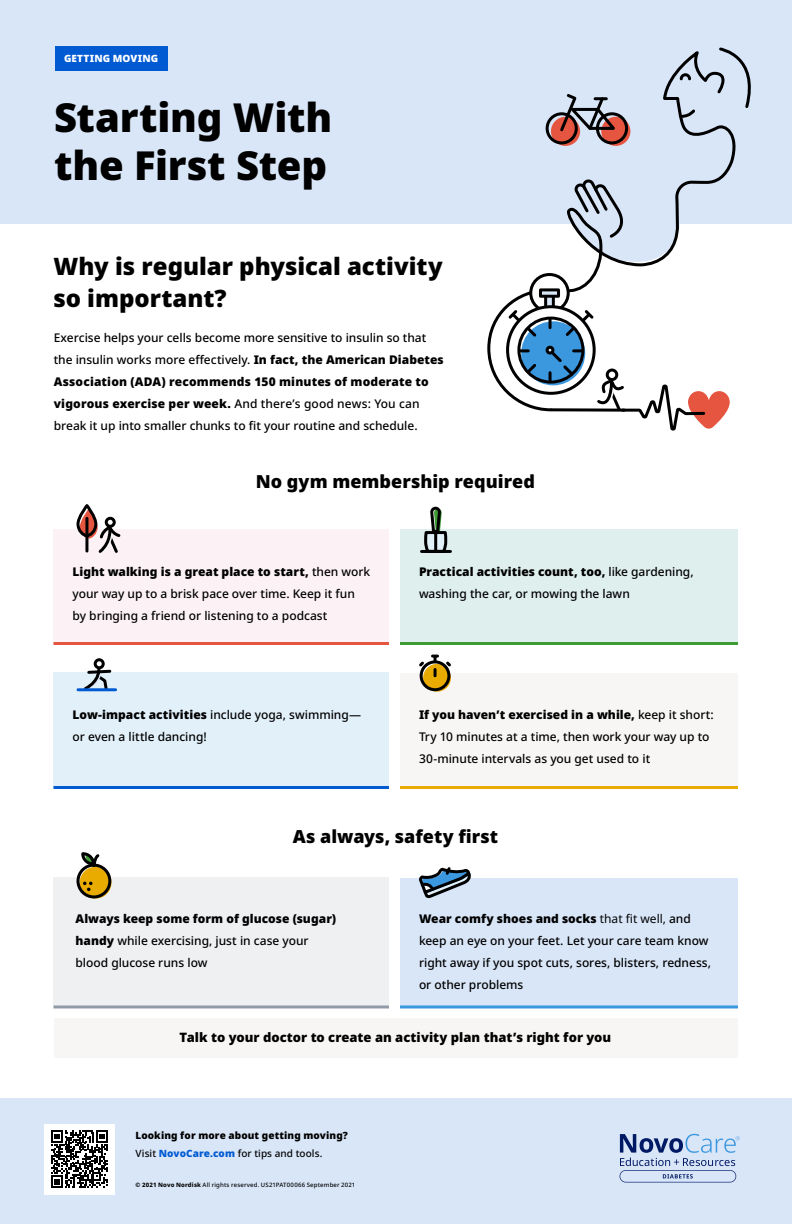
<style>
.page{position:relative;width:792px;height:1224px;background:#fff}
.page>*{position:absolute;margin:0;border:0;box-sizing:border-box;transform-origin:0 0}
.t1{font:900 40px "Apis";letter-spacing:-.005em;color:#000}
.t2{font:900 24px/32px "Apis";color:#000}
.t3{font:900 18px "Apis";color:#000}
.t4{font:900 13px "Apis";color:#000}
.t5{font:500 12px/22px "Apis";letter-spacing:-.005em;color:#000}
.t6{font:900 10px/18px "Apis";letter-spacing:.01em;color:#000}
.t7{font:900 10px "Apis";letter-spacing:.02em;color:#fff}
.t8{font:500 6px "Apis";letter-spacing:.03em;color:#000}
.s1{font-weight:900}
.s2{font-weight:400}
.s3{font-weight:500}
.s4{color:#005ad2}
.s5{font-weight:800}
</style>
<div class="page">
<div style="left:0;top:0;width:792px;height:223px;background:#d9e6f8"></div>
<div style="left:56px;top:46px;width:112px;height:25px;background:#005ad2"></div>
<div style="left:0;top:1098px;width:792px;height:126px;background:#d9e6f8"></div>
<div style="left:44px;top:1124px;width:71px;height:71px;background:#fff"></div>
<svg style="left:51px;top:1131px;width:57px;height:57px"></svg>
<div style="left:54px;top:529px;width:335px;height:116px;background:#fcf2f5"></div>
<div style="left:54px;top:878px;width:335px;height:129px;background:#eff0f2"></div>
<div style="left:54px;top:673px;width:335px;height:116px;background:#e2f0fa"></div>
<div style="left:400px;top:530px;width:338px;height:115px;background:#dfefee"></div>
<div style="left:400px;top:878px;width:338px;height:129px;background:#d9e6f8"></div>
<div style="left:400px;top:673px;width:338px;height:116px;background:#f7f6f5"></div>
<svg style="left:423px;top:664px;width:28px;height:28px"></svg>
<div style="left:420px;top:660px;width:30px;height:31px;border:3px solid #000;border-radius:50%"></div>
<svg style="left:419px;top:655px;width:32px;height:21px"></svg>
<svg style="left:76px;top:506px;width:45px;height:47px"></svg>
<hr style="left:85px;top:518px;width:3px;height:33px;background:#000">
<div style="left:94px;top:658px;width:11px;height:11px;border:3px solid #000;border-radius:50%"></div>
<svg style="left:81px;top:666px;width:32px;height:26px"></svg>
<hr style="left:78px;top:688px;width:38px;height:3px;background:#005ad2">
<svg style="left:419px;top:867px;width:52px;height:31px"></svg>
<svg style="left:80px;top:852px;width:22px;height:21px"></svg>
<svg style="left:80px;top:867px;width:32px;height:32px"></svg>
<div style="left:77px;top:864px;width:34px;height:34px;border:3px solid #000;border-radius:50%"></div>
<svg style="left:83px;top:882px;width:10px;height:9px"></svg>
<hr style="left:422px;top:550px;width:28px;height:3px;background:#000">
<svg style="left:423px;top:506px;width:26px;height:44px"></svg>
<hr style="left:400px;top:642px;width:338px;height:3px;background:#3f9c35">
<hr style="left:400px;top:786px;width:338px;height:3px;background:#eaab00">
<hr style="left:400px;top:1006px;width:338px;height:2px;background:#3b97de">
<hr style="left:54px;top:642px;width:335px;height:3px;background:#e6553f">
<hr style="left:54px;top:786px;width:335px;height:3px;background:#005ad2">
<hr style="left:54px;top:1006px;width:335px;height:2px;background:#939aa7">
<div style="left:55px;top:1018px;width:683px;height:40px;background:#f7f6f5"></div>
<svg style="left:551px;top:53px;width:189px;height:234px"></svg>
<svg style="left:560px;top:167px;width:133px;height:99px"></svg>
<svg style="left:718px;top:47px;width:33px;height:63px"></svg>
<svg style="left:531px;top:275px;width:37px;height:37px"></svg>
<div style="left:529px;top:273px;width:41px;height:40px;border:3px solid #000;border-radius:18px"></div>
<svg style="left:489px;top:287px;width:241px;height:142px"></svg>
<svg style="left:601px;top:117px;width:29px;height:29px"></svg>
<svg style="left:551px;top:117px;width:29px;height:29px"></svg>
<div style="left:596px;top:112px;width:32px;height:32px;border:3px solid #000;border-radius:50%"></div>
<div style="left:546px;top:112px;width:32px;height:32px;border:3px solid #000;border-radius:50%"></div>
<svg style="left:558px;top:92px;width:60px;height:42px"></svg>
<svg style="left:620px;top:1134px;width:120px;height:48px"></svg>
<p class="t7" style="left:64px;top:50px;width:96px">GETTING MOVING</p>
<p class="t1" style="left:54px;top:87px;width:280px">Starting With</p>
<p class="t1" style="left:54px;top:135px;width:275px">the First Step</p>
<p class="t2" style="left:54px;top:250px;width:391px">Why is regular physical activity so important?</p>
<p class="t5" style="left:54px;top:327px;width:392px">Exercise helps your cells become more sensitive to insulin so that the insulin works more effectively. <span class="s1">In fact, the American Diabetes Association (ADA) recommends 150 minutes of moderate to vigorous exercise per week.</span> And there’s good news: You can break it up into smaller chunks to fit your routine and schedule.</p>
<p class="t3" style="left:256px;top:468px;width:281px">No gym membership required</p>
<p class="t5" style="left:73px;top:561px;width:299px"><span class="s1">Light walking is a great place to start,</span> then work your way up to a brisk pace over time. Keep it fun by bringing a friend or listening to a podcast</p>
<p class="t5" style="left:73px;top:704px;width:290px"><span class="s1">Low-impact activities</span> include yoga, swimming— or even a little dancing!</p>
<p class="t5" style="left:419px;top:561px;width:276px"><span class="s1">Practical activities count, too,</span> like gardening, washing the car, or mowing the lawn</p>
<p class="t5" style="left:419px;top:704px;width:296px"><span class="s1">If you haven’t exercised in a while,</span> keep it short:<br>Try 10 minutes at a time, then work your way up to<br>30-minute intervals as you get used to it</p>
<p class="t3" style="left:293px;top:823px;width:207px">As always, safety first</p>
<p class="t5" style="left:76px;top:908px;width:262px"><span class="s1">Always keep some form of glucose (sugar) handy</span> while exercising, just in case your blood glucose runs low</p>
<p class="t5" style="left:419px;top:908px;width:294px"><span class="s1">Wear comfy shoes and socks</span> <span class="s2">that fit well,</span> and keep an eye on your feet. Let your care team know right away if you spot cuts, sores, blisters, redness, or other problems</p>
<p class="t4" style="left:180px;top:1028px;width:433px">Talk to your doctor to create an activity plan that’s right for you</p>
<p class="t6" style="left:136px;top:1126px;width:214px">Looking for more about getting moving?<br><span class="s3">Visit</span> <span class="s4">NovoCare.com</span> <span class="s3">for tips and tools.</span></p>
<p class="t8" style="left:136px;top:1181px;width:221px"><span class="s5">© 2021 Novo Nordisk</span> All rights reserved. US21PAT00066 September 2021</p>
</div>
